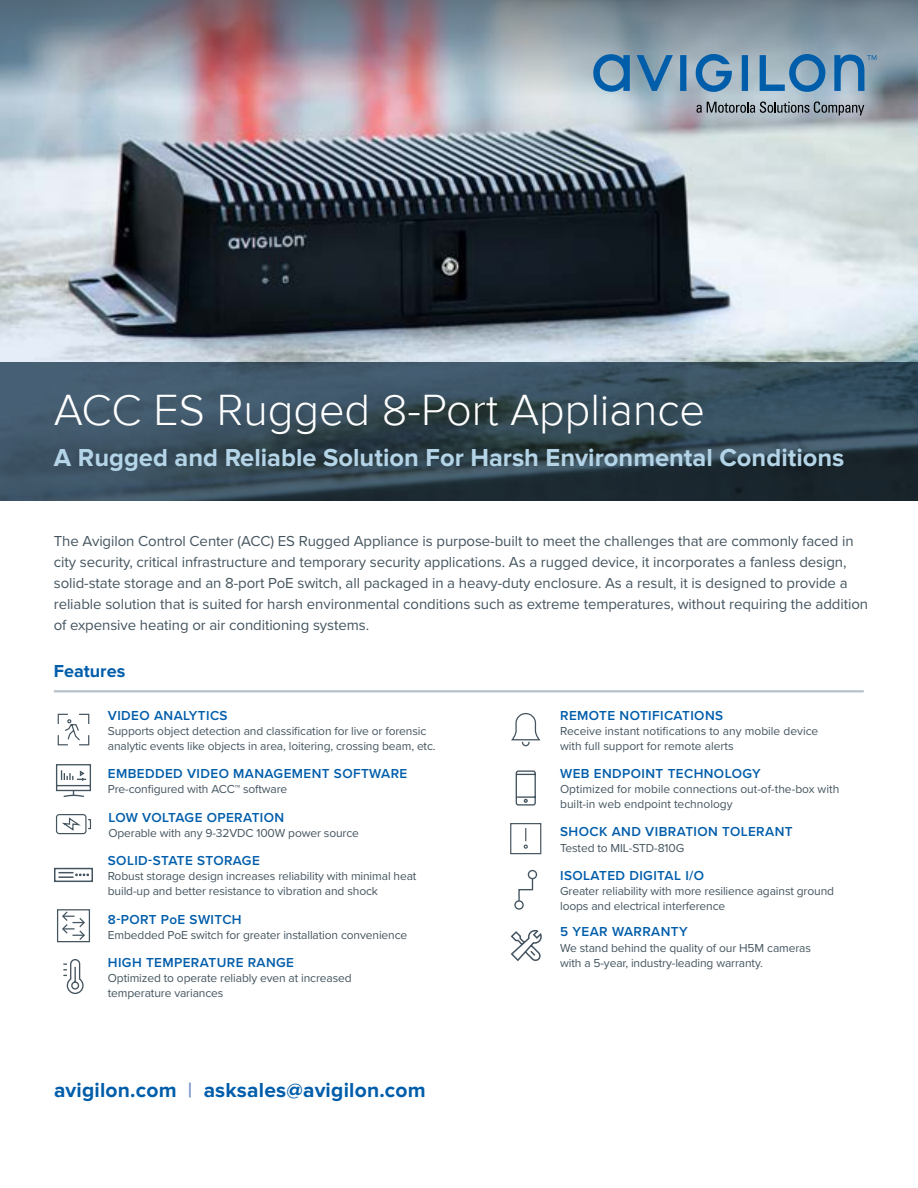
<style>
.page{position:relative;width:918px;height:1188px;background:#fff}
.page>*{position:absolute;margin:0;border:0;box-sizing:border-box;transform-origin:0 0}
.t1{font:300 45px "Proxima Nova";color:#fff}
.t2{font:700 25.5px "Proxima Nova";color:#b4d4e7}
.t3{font:700 21px "Proxima Nova";letter-spacing:.01em;color:#005daa}
.t4{font:700 18px "Proxima Nova";color:#005daa}
.t5{font:15px/21px "Proxima Nova";letter-spacing:-.005em;color:#455560}
.t6{font:600 13.5px "Proxima Nova";letter-spacing:.03em;color:#005daa}
.t7{font:12px/15px "Proxima Nova";letter-spacing:-.01em;color:#455560}
.s1{color:#8099cd}
</style>
<div class="page">
<img style="left:0;top:133px;width:918px;height:229px">
<svg style="left:0;top:362px;width:918px;height:138px;background:#344956"></svg>
<img style="left:0;top:0;width:918px;height:133px">
<hr style="left:54px;top:690px;width:810px;height:2px;background:#b8c2cb">
<svg style="left:56px;top:764px;width:35px;height:33px"></svg>
<svg style="left:54px;top:867px;width:39px;height:16px"></svg>
<svg style="left:511px;top:713px;width:30px;height:34px"></svg>
<svg style="left:57px;top:713px;width:33px;height:33px"></svg>
<svg style="left:63px;top:959px;width:21px;height:35px"></svg>
<svg style="left:515px;top:770px;width:21px;height:36px"></svg>
<svg style="left:518px;top:873px;width:16px;height:30px"></svg>
<div style="left:528px;top:871px;width:8px;height:8px;background:#fff;border-radius:50%"></div>
<div style="left:528px;top:870px;width:9px;height:9px;border:1px solid #455560;border-radius:50%"></div>
<svg style="left:515px;top:901px;width:8px;height:8px"></svg>
<div style="left:514px;top:900px;width:10px;height:10px;border:1px solid #455560;border-radius:50%"></div>
<svg style="left:55px;top:814px;width:37px;height:21px"></svg>
<svg style="left:62px;top:911px;width:23px;height:29px"></svg>
<div style="left:57px;top:909px;width:33px;height:33px;border:1px solid #455560"></div>
<svg style="left:510px;top:823px;width:32px;height:32px"></svg>
<svg style="left:593px;top:54px;width:283px;height:38px;background:#6996b8"></svg>
<svg style="left:697px;top:102px;width:167px;height:13px;background:#828b93"></svg>
<svg style="left:510px;top:930px;width:32px;height:32px"></svg>
<h1 class="t1" style="left:54px;top:385px;width:653px">ACC ES Rugged 8-Port Appliance</h1>
<h2 class="t2" style="left:54px;top:443px;width:792px">A Rugged and Reliable Solution For Harsh Environmental Conditions</h2>
<p class="t5" style="left:54px;top:530px;width:816px">The Avigilon Control Center (ACC) ES Rugged Appliance is purpose-built to meet the challenges that are commonly faced in city security, critical infrastructure and temporary security applications. As a rugged device, it incorporates a fanless design, solid-state storage and an 8-port PoE switch, all packaged in a heavy-duty enclosure. As a result, it is designed to provide a reliable solution that is suited for harsh environmental conditions such as extreme temperatures, without requiring the addition of expensive heating or air conditioning systems.</p>
<h3 class="t4" style="left:54px;top:660px;width:73px">Features</h3>
<p class="t6" style="left:108px;top:705px;width:121px">VIDEO ANALYTICS</p>
<p class="t7" style="left:108px;top:723px;width:329px">Supports object detection and classification for live or forensic analytic events like objects in area, loitering, crossing beam, etc.</p>
<p class="t6" style="left:108px;top:764px;width:301px">EMBEDDED VIDEO MANAGEMENT SOFTWARE</p>
<p class="t7" style="left:108px;top:781px;width:181px">Pre-configured with ACC™ software</p>
<p class="t6" style="left:108px;top:807px;width:177px">LOW VOLTAGE OPERATION</p>
<p class="t7" style="left:108px;top:825px;width:252px">Operable with any 9-32VDC 100W power source</p>
<p class="t6" style="left:108px;top:851px;width:154px">SOLID-STATE STORAGE</p>
<p class="t7" style="left:108px;top:868px;width:310px">Robust storage design increases reliability with minimal heat build-up and better resistance to vibration and shock</p>
<p class="t6" style="left:108px;top:909px;width:135px">8-PORT PoE SWITCH</p>
<p class="t7" style="left:108px;top:927px;width:301px">Embedded PoE switch for greater installation convenience</p>
<p class="t6" style="left:108px;top:952px;width:188px">HIGH TEMPERATURE RANGE</p>
<p class="t7" style="left:108px;top:970px;width:245px">Optimized to operate reliably even at increased temperature variances</p>
<h3 class="t3" style="left:54px;top:1078px;width:373px">avigilon.com <span class="s1">|</span> asksales@avigilon.com</h3>
<p class="t6" style="left:560px;top:705px;width:165px">REMOTE NOTIFICATIONS</p>
<p class="t7" style="left:560px;top:723px;width:260px">Receive instant notifications to any mobile device with full support for remote alerts</p>
<p class="t6" style="left:560px;top:764px;width:202px">WEB ENDPOINT TECHNOLOGY</p>
<p class="t7" style="left:560px;top:781px;width:281px">Optimized for mobile connections out-of-the-box with built-in web endpoint technology</p>
<p class="t6" style="left:560px;top:822px;width:234px">SHOCK AND VIBRATION TOLERANT</p>
<p class="t7" style="left:560px;top:839px;width:126px">Tested to MIL-STD-810G</p>
<p class="t6" style="left:560px;top:866px;width:146px">ISOLATED DIGITAL I/O</p>
<p class="t7" style="left:560px;top:883px;width:275px">Greater reliability with more resilience against ground loops and electrical interference</p>
<p class="t6" style="left:560px;top:922px;width:129px">5 YEAR WARRANTY</p>
<p class="t7" style="left:560px;top:939px;width:252px">We stand behind the quality of our H5M cameras with a 5-year, industry-leading warranty.</p>
</div>
